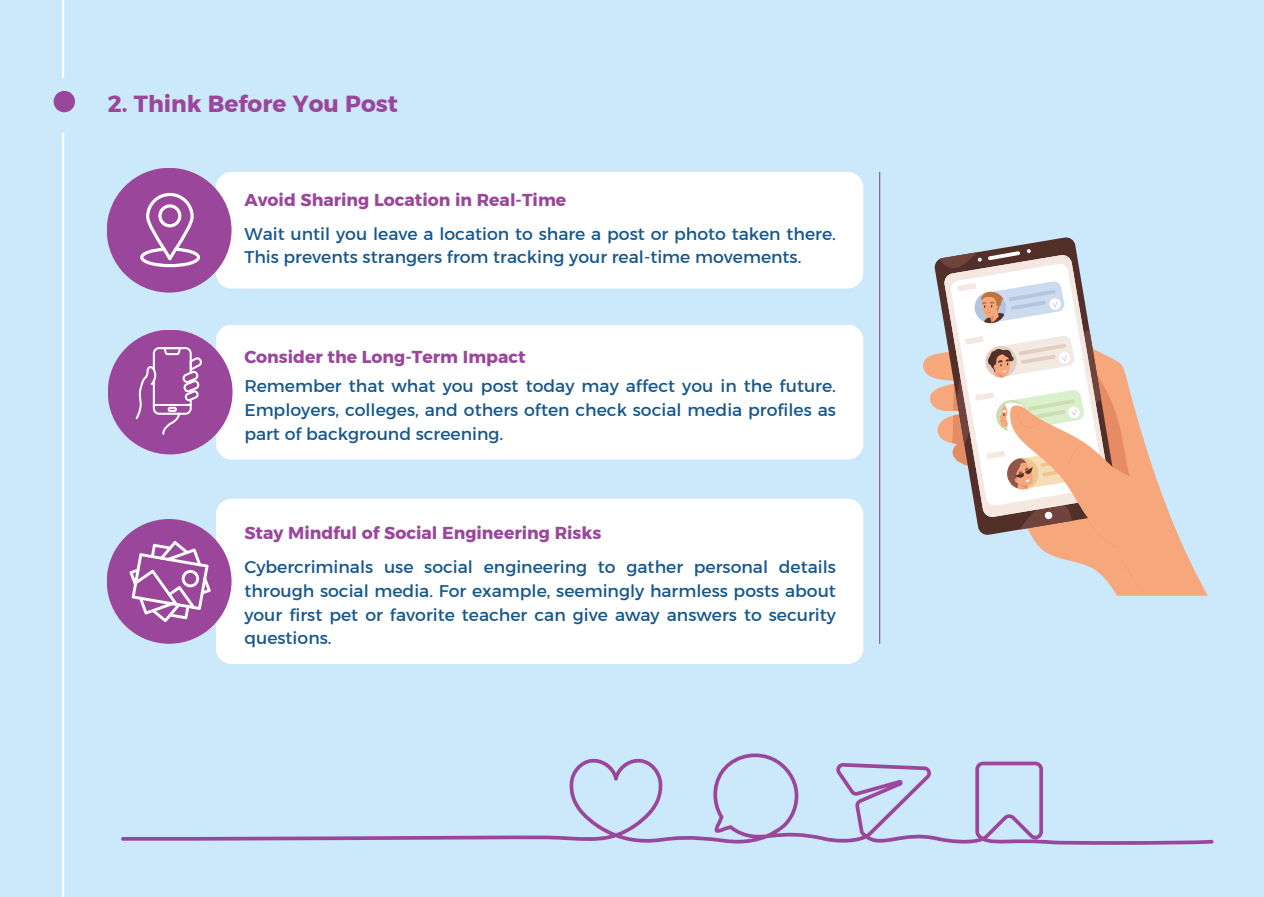
<style>
.page{position:relative;width:1264px;height:897px;background:#fff}
.page>*{position:absolute;margin:0;border:0;box-sizing:border-box;transform-origin:0 0}
.t1{font:23.25px "Kief Montaser Bold";color:#9a479b}
.t2{font:17.25px/23.7px "Kief Montaser Regular";color:#16578c;text-align:justify}
.t3{font:17.25px "Kief Montaser Bold";color:#9a479b}
</style>
<div class="page">
<div style="left:0;top:0;width:1263px;height:897px;background:#cce8fb"></div>
<svg style="left:62px;top:0;width:3px;height:897px"></svg>
<div style="left:39px;top:78px;width:51px;height:55px;background:#cce8fb"></div>
<div style="left:54px;top:91px;width:21px;height:21px;background:#9a479b;border-radius:50%"></div>
<hr style="left:879px;top:172px;width:1px;height:472px;background:#9a479b">
<div style="left:216px;top:172px;width:647px;height:116px;background:#fff;border-radius:16px"></div>
<div style="left:216px;top:324px;width:647px;height:135px;background:#fff;border-radius:16px"></div>
<div style="left:216px;top:499px;width:647px;height:165px;background:#fff;border-radius:16px"></div>
<div style="left:107px;top:168px;width:124px;height:124px;background:#9a479b;border-radius:50%"></div>
<div style="left:108px;top:330px;width:124px;height:124px;background:#9a479b;border-radius:50%"></div>
<div style="left:107px;top:519px;width:124px;height:125px;background:#9a479b;border-radius:50%"></div>
<svg style="left:140px;top:193px;width:60px;height:74px"></svg>
<svg style="left:923px;top:356px;width:284px;height:239px"></svg>
<svg style="left:997px;top:237px;width:79px;height:12px"></svg>
<svg style="left:1120px;top:559px;width:20px;height:31px"></svg>
<svg style="left:929px;top:249px;width:211px;height:301px"></svg>
<svg style="left:135px;top:347px;width:67px;height:88px"></svg>
<svg style="left:129px;top:541px;width:81px;height:80px"></svg>
<svg style="left:121px;top:753px;width:1092px;height:91px"></svg>
<h2 class="t1" style="left:108px;top:90px;width:292px">2. Think Before You Post</h2>
<p class="t3" style="left:244px;top:189px;width:323px">Avoid Sharing Location in Real-Time</p>
<p class="t2" style="left:244px;top:222px;width:593px">Wait until you leave a location to share a post or photo taken there.<br>This prevents strangers from tracking your real-time movements.</p>
<h2 class="t3" style="left:244px;top:347px;width:283px">Consider the Long-Term Impact</h2>
<h1 class="t2" style="left:244px;top:374px;width:593px">Remember that what you post today may affect you in the future.<br>Employers, colleges, and others often check social media profiles as part of background screening.</h1>
<p class="t3" style="left:244px;top:522px;width:358px">Stay Mindful of Social Engineering Risks</p>
<p class="t2" style="left:244px;top:555px;width:593px">Cybercriminals use social engineering to gather personal details through social media. For example, seemingly harmless posts about your first pet or favorite teacher can give away answers to security questions.</p>
</div>
